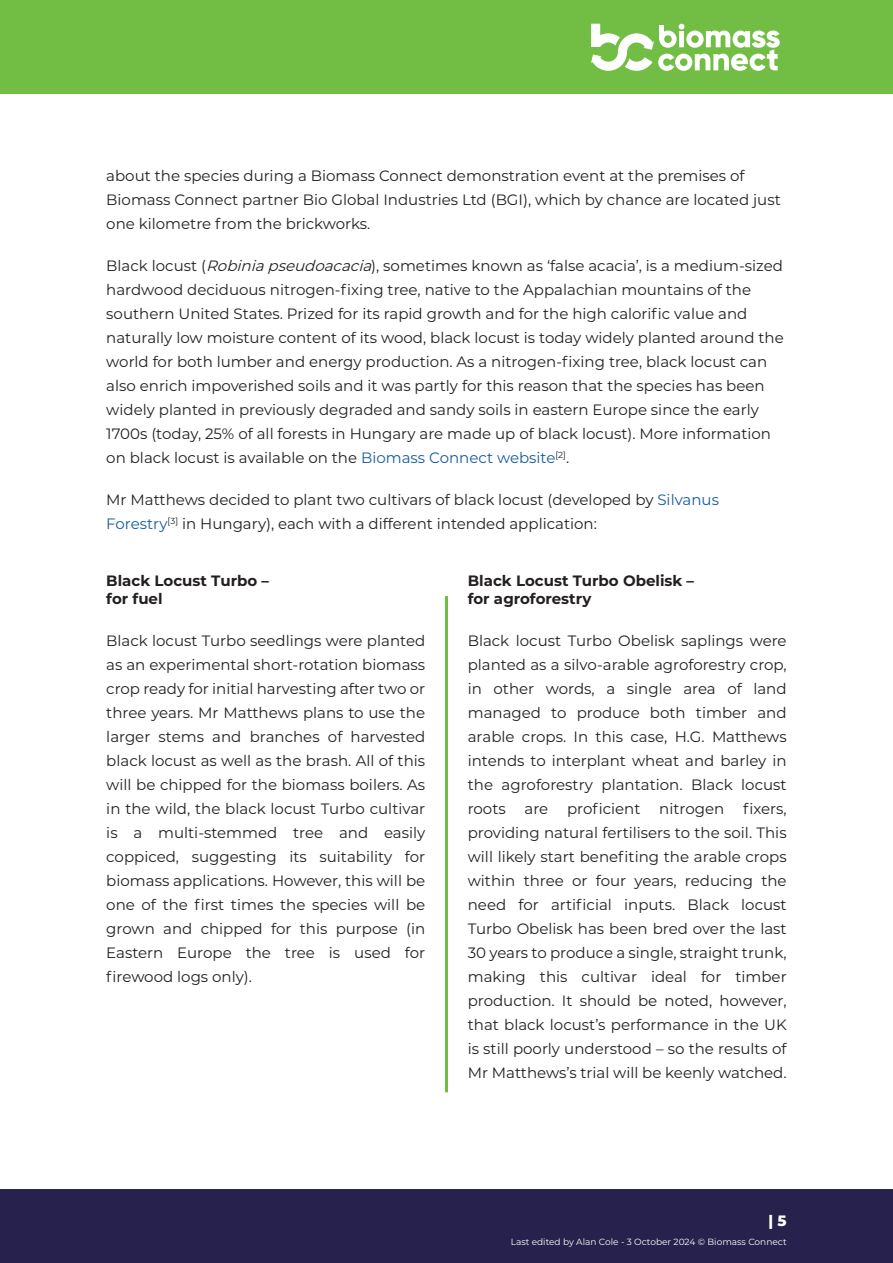
<style>
.page{position:relative;width:893px;height:1263px;background:#fff}
.page>*{position:absolute;margin:0;border:0;box-sizing:border-box;transform-origin:0 0}
.t1{font:15px/24px "Montserrat";color:#231f20}
.t2{font:700 15px/18px "Montserrat";color:#231f20}
.t3{font:800 15px "Montserrat";color:#fff}
.t4{font:9px "Montserrat";color:#fff}
.s1{font-style:italic}
.s2{color:#175d9e}
</style>
<div class="page">
<div style="left:0;top:0;width:893px;height:94px;background:#72be45"></div>
<svg style="left:591px;top:24px;width:189px;height:47px"></svg>
<div style="left:0;top:1189px;width:893px;height:74px;background:#26224d"></div>
<hr style="left:445px;top:596px;width:3px;height:496px;background:#6ebe44">
<p class="t1" style="left:106px;top:164px;width:676px">about the species during a Biomass Connect demonstration event at the premises of<br>Biomass Connect partner Bio Global Industries Ltd (BGI), which by chance are located just one kilometre from the brickworks.</p>
<p class="t1" style="left:106px;top:254px;width:679px">Black locust (<span class="s1">Robinia pseudoacacia</span>), sometimes known as ‘false acacia’, is a medium-sized hardwood deciduous nitrogen-fixing tree, native to the Appalachian mountains of the southern United States. Prized for its rapid growth and for the high calorific value and naturally low moisture content of its wood, black locust is today widely planted around the world for both lumber and energy production. As a nitrogen-fixing tree, black locust can also enrich impoverished soils and it was partly for this reason that the species has been widely planted in previously degraded and sandy soils in eastern Europe since the early 1700s (today, 25% of all forests in Hungary are made up of black locust). More information on black locust is available on the <span class="s2">Biomass Connect website</span><sup>[2]</sup>.</p>
<p class="t1" style="left:106px;top:488px;width:614px">Mr Matthews decided to plant two cultivars of black locust (developed by <span class="s2">Silvanus<br>Forestry</span><sup>[3]</sup> in Hungary), each with a different intended application:</p>
<p class="t2" style="left:106px;top:572px;width:164px">Black Locust Turbo – for fuel</p>
<p class="t1" style="left:106px;top:629px;width:320px;text-align:justify">Black locust Turbo seedlings were planted as an experimental short-rotation biomass crop ready for initial harvesting after two or three years. Mr Matthews plans to use the larger stems and branches of harvested black locust as well as the brash. All of this will be chipped for the biomass boilers. As in the wild, the black locust Turbo cultivar is a multi-stemmed tree and easily coppiced, suggesting its suitability for biomass applications. However, this will be one of the first times the species will be grown and chipped for this purpose (in Eastern Europe the tree is used for firewood logs only).</p>
<p class="t2" style="left:468px;top:572px;width:228px">Black Locust Turbo Obelisk – for agroforestry</p>
<p class="t1" style="left:468px;top:629px;width:320px;text-align:justify">Black locust Turbo Obelisk saplings were planted as a silvo-arable agroforestry crop, in other words, a single area of land managed to produce both timber and arable crops. In this case, H.G. Matthews intends to interplant wheat and barley in the agroforestry plantation. Black locust roots</p>
<p class="t1" style="left:468px;top:797px;width:320px;text-align:justify;text-indent:275px">fixers, providing natural fertilisers to the soil. This will likely start benefiting the arable crops within three or four years, reducing the need for artificial inputs. Black locust Turbo Obelisk has been bred over the last 30 years to produce a single, straight trunk, making this cultivar ideal for timber production. It should be noted, however, that black locust’s performance in the UK is still poorly understood – so the results of Mr Matthews’s trial will be keenly watched.</p>
<p class="t1" style="left:525px;top:797px;width:25px">are</p>
<p class="t1" style="left:567px;top:797px;width:75px">proficient</p>
<p class="t1" style="left:659px;top:797px;width:67px">nitrogen</p>
<p class="t3" style="left:768px;top:1214px;width:20px">| 5</p>
<p class="t4" style="left:511px;top:1237px;width:277px">Last edited by Alan Cole - 3 October 2024 © Biomass Connect</p>
</div>
